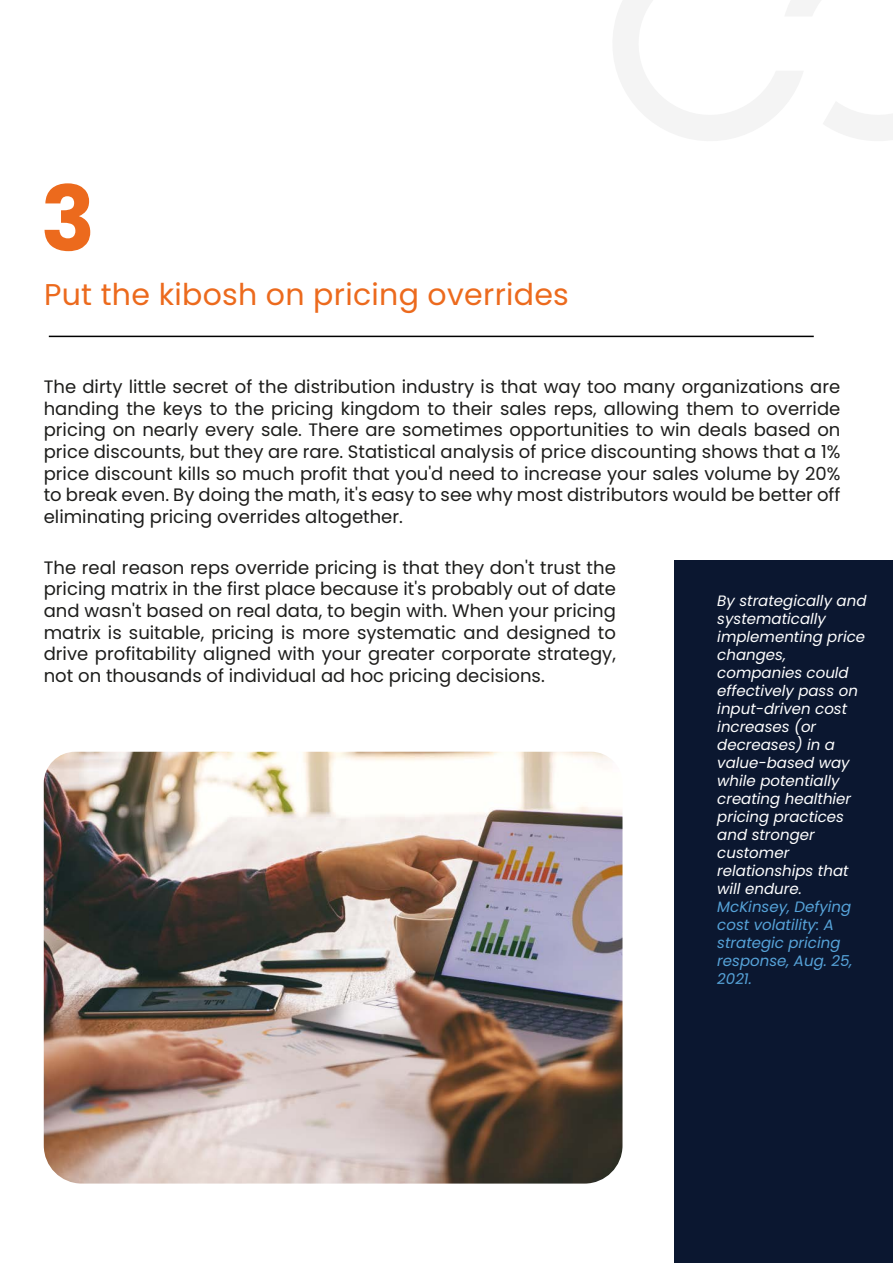
<style>
.page{position:relative;width:893px;height:1263px;background:#fff}
.page>*{position:absolute;margin:0;border:0;box-sizing:border-box;transform-origin:0 0}
.t1{font:700 90px "Poppins";color:#ec6a1d}
.t2{font:30px "Poppins";letter-spacing:.01em;color:#ec6a1d}
.t3{font:18px/21.6px "Poppins";color:#1d1d1b;text-align:justify}
.t4{font:italic 15px/18px "Poppins";color:#fff}
.t5{font:italic 15px/18px "Poppins";color:#56a3d9}
</style>
<div class="page">
<svg style="left:613px;top:0;width:280px;height:141px"></svg>
<hr style="left:49px;top:336px;width:765px;height:1px;background:#000">
<img style="left:44px;top:752px;width:578px;height:431px">
<div style="left:674px;top:560px;width:219px;height:703px;background:#0b1730"></div>
<h1 class="t1" style="left:41px;top:167px;width:56px">3</h1>
<h2 class="t2" style="left:44px;top:277px;width:526px">Put the kibosh on pricing overrides</h2>
<p class="t3" style="left:44px;top:376px;width:798px">The dirty little secret of the distribution industry is that way too many organizations are handing the keys to the pricing kingdom to their sales reps, allowing them to override pricing on nearly every sale. There are sometimes opportunities to win deals based on price discounts, but they are rare. Statistical analysis of price discounting shows that a 1% price discount kills so much profit that you'd need to increase your sales volume by 20% to break even. By doing the math, it's easy to see why most distributors would be better off eliminating pricing overrides altogether.</p>
<p class="t3" style="left:44px;top:557px;width:574px">The real reason reps override pricing is that they don't trust the pricing matrix in the first place because it's probably out of date and wasn't based on real data, to begin with. When your pricing matrix is suitable, pricing is more systematic and designed to drive profitability aligned with your greater corporate strategy, not on thousands of individual ad hoc pricing decisions.</p>
<p class="t4" style="left:717px;top:592px;width:151px">By strategically and systematically implementing price changes, companies could effectively pass on input-driven cost increases (or decreases) in a value-based way while potentially creating healthier pricing practices and stronger customer relationships that will endure.</p>
<p class="t5" style="left:717px;top:898px;width:137px">McKinsey, Defying cost volatility: A strategic pricing response, Aug. 25,<br>2021.</p>
</div>
